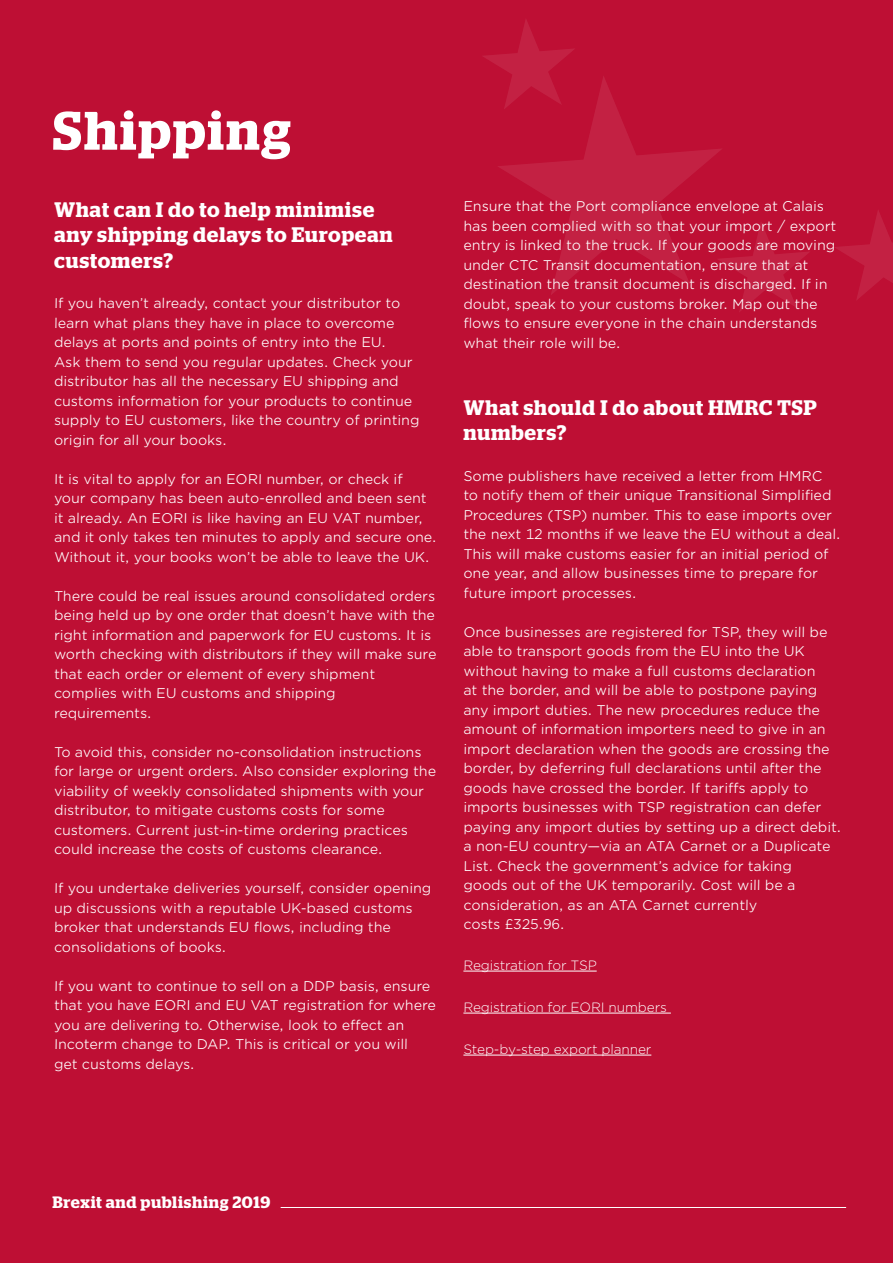
<style>
.page{position:relative;width:893px;height:1263px;background:#be0f34}
.page>*{position:absolute;margin:0;border:0;box-sizing:border-box;transform-origin:0 0}
.t1{font:600 54px "Stag";letter-spacing:.035em;color:#fff}
.t2{font:600 21px/25.2px "Stag";letter-spacing:.04em;color:#fff}
.t3{font:600 16.5px "Stag";letter-spacing:.04em;color:#fff}
.t4{font:13.5px/19.5px "Gotham Office";color:#fff}
.t5{font:300 13.5px "Gotham";color:#fff}
</style>
<div class="page">
<hr style="left:281px;top:1207px;width:565px;height:1px;background:#fff">
<svg style="left:835px;top:210px;width:58px;height:90px"></svg>
<svg style="left:723px;top:222px;width:86px;height:90px"></svg>
<svg style="left:498px;top:76px;width:225px;height:219px"></svg>
<svg style="left:483px;top:20px;width:93px;height:90px"></svg>
<hr style="left:463px;top:971px;width:134px;height:1px;background:#fff">
<hr style="left:463px;top:1013px;width:208px;height:1px;background:#fff">
<hr style="left:463px;top:1055px;width:188px;height:1px;background:#fff">
<p class="t1" style="left:52px;top:99px;width:240px">Shipping</p>
<p class="t2" style="left:54px;top:197px;width:322px">What can I do to help minimise</p>
<p class="t2" style="left:54px;top:222px;width:340px">any shipping delays to European customers?</p>
<p class="t4" style="left:54px;top:293px;width:348px">If you haven’t already, contact your distributor to learn what plans they have in place to overcome</p>
<p class="t4" style="left:54px;top:332px;width:334px">delays at ports and points of entry into the EU.</p>
<p class="t4" style="left:54px;top:352px;width:360px">Ask them to send you regular updates. Check your</p>
<p class="t4" style="left:54px;top:371px;width:367px">distributor has all the necessary EU shipping and customs information for your products to continue supply to EU customers, like the country of printing origin for all your books.</p>
<p class="t4" style="left:54px;top:469px;width:350px">It is vital to apply for an EORI number, or check if</p>
<p class="t4" style="left:54px;top:488px;width:384px">your company has been auto-enrolled and been sent it already. An EORI is like having an EU VAT number, and it only takes ten minutes to apply and secure one.<br>Without it, your books won’t be able to leave the UK.</p>
<p class="t4" style="left:54px;top:586px;width:384px">There could be real issues around consolidated orders being held up by one order that doesn’t have with the right information and paperwork for EU customs. It is worth checking with distributors if they will make sure that each order or element of every shipment</p>
<p class="t4" style="left:54px;top:683px;width:283px">complies with EU customs and shipping</p>
<p class="t4" style="left:54px;top:703px;width:99px">requirements.</p>
<p class="t4" style="left:54px;top:742px;width:369px">To avoid this, consider no-consolidation instructions</p>
<p class="t4" style="left:54px;top:761px;width:384px">for large or urgent orders. Also consider exploring the viability of weekly consolidated shipments with your</p>
<p class="t4" style="left:54px;top:800px;width:333px">distributor, to mitigate customs costs for some</p>
<p class="t4" style="left:54px;top:820px;width:356px">customers. Current just-in-time ordering practices</p>
<p class="t4" style="left:54px;top:839px;width:330px">could increase the costs of customs clearance.</p>
<p class="t4" style="left:54px;top:878px;width:379px">If you undertake deliveries yourself, consider opening</p>
<p class="t4" style="left:54px;top:898px;width:361px">up discussions with a reputable UK-based customs</p>
<p class="t4" style="left:54px;top:917px;width:339px">broker that understands EU flows, including the</p>
<p class="t4" style="left:54px;top:937px;width:174px">consolidations of books.</p>
<p class="t4" style="left:54px;top:976px;width:384px">If you want to continue to sell on a DDP basis, ensure that you have EORI and EU VAT registration for where you are delivering to. Otherwise, look to effect an</p>
<p class="t4" style="left:54px;top:1034px;width:356px">Incoterm change to DAP. This is critical or you will</p>
<p class="t4" style="left:54px;top:1054px;width:142px">get customs delays.</p>
<p class="t4" style="left:463px;top:196px;width:375px">Ensure that the Port compliance envelope at Calais has been complied with so that your import / export entry is linked to the truck. If your goods are moving under CTC Transit documentation, ensure that at</p>
<p class="t4" style="left:463px;top:274px;width:366px">destination the transit document is discharged. If in doubt, speak to your customs broker. Map out the flows to ensure everyone in the chain understands what their role will be.</p>
<p class="t2" style="left:463px;top:395px;width:355px">What should I do about HMRC TSP numbers?</p>
<p class="t4" style="left:463px;top:466px;width:361px">Some publishers have received a letter from HMRC</p>
<p class="t4" style="left:463px;top:485px;width:370px">to notify them of their unique Transitional Simplified<br>Procedures (TSP) number. This to ease imports over</p>
<p class="t4" style="left:463px;top:524px;width:379px">the next 12 months if we leave the EU without a deal.<br>This will make customs easier for an initial period of</p>
<p class="t4" style="left:463px;top:563px;width:356px">one year, and allow businesses time to prepare for</p>
<p class="t4" style="left:463px;top:583px;width:175px">future import processes.</p>
<p class="t4" style="left:463px;top:622px;width:366px">Once businesses are registered for TSP, they will be</p>
<p class="t4" style="left:463px;top:641px;width:343px">able to transport goods from the EU into the UK</p>
<p class="t4" style="left:463px;top:661px;width:368px">without having to make a full customs declaration at the border, and will be able to postpone paying any import duties. The new procedures reduce the amount of information importers need to give in an import declaration when the goods are crossing the border, by deferring full declarations until after the goods have crossed the border. If tariffs apply to</p>
<p class="t4" style="left:463px;top:797px;width:379px">imports businesses with TSP registration can defer paying any import duties by setting up a direct debit. a non-EU country—via an ATA Carnet or a Duplicate List. Check the government’s advice for taking</p>
<p class="t4" style="left:463px;top:875px;width:334px">goods out of the UK temporarily. Cost will be a</p>
<p class="t4" style="left:463px;top:895px;width:296px">consideration, as an ATA Carnet currently</p>
<p class="t4" style="left:463px;top:914px;width:103px">costs £325.96.</p>
<p class="t5" style="left:463px;top:956px;width:135px">Registration for TSP</p>
<p class="t5" style="left:463px;top:998px;width:205px">Registration for EORI numbers</p>
<p class="t5" style="left:463px;top:1040px;width:190px">Step-by-step export planner</p>
<p class="t3" style="left:52px;top:1192px;width:219px">Brexit and publishing 2019</p>
</div>
